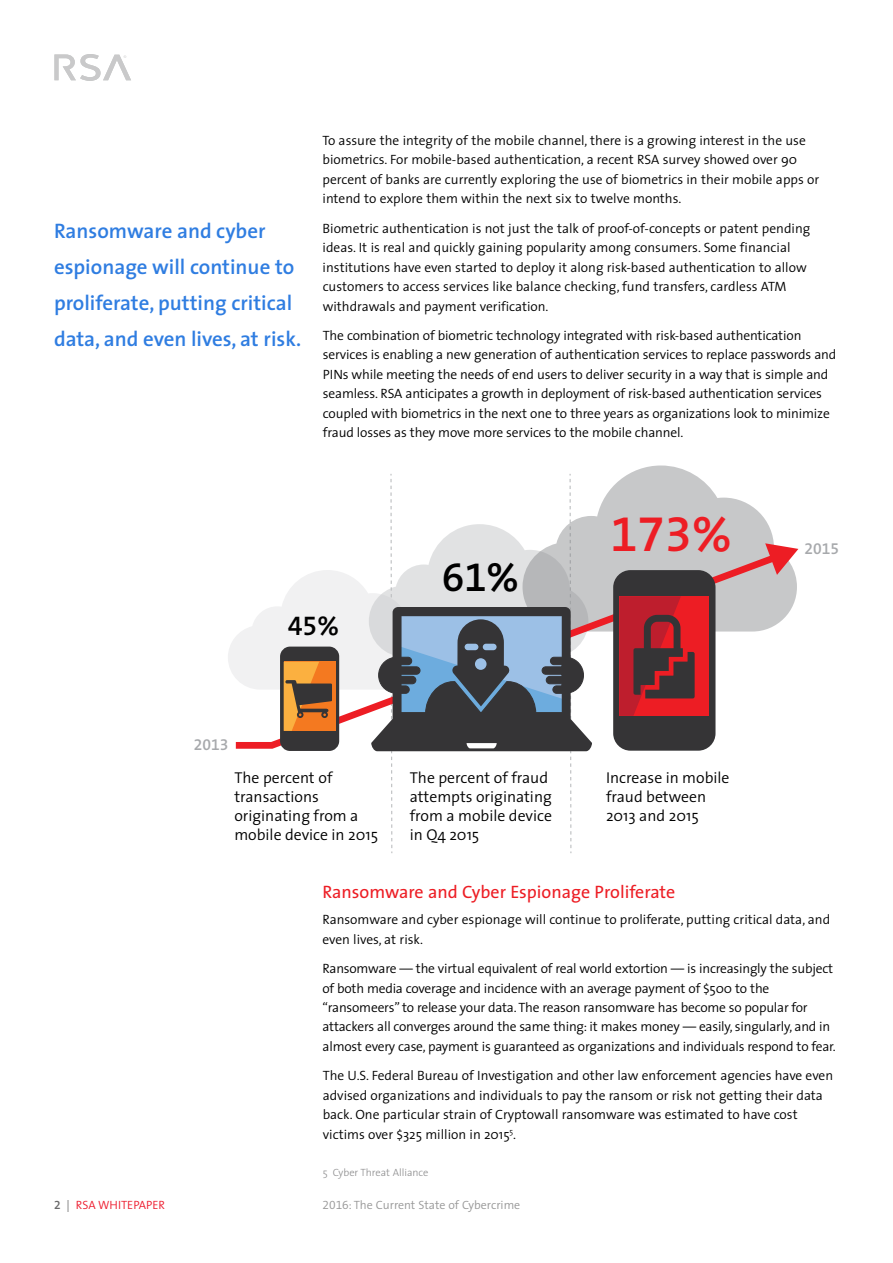
<style>
.page{position:relative;width:893px;height:1263px;background:#fff}
.page>*{position:absolute;margin:0;border:0;box-sizing:border-box;transform-origin:0 0}
.t1{font:49.5px "The Sans Semi Bold Expert";color:#ed1d24}
.t2{font:40.5px "The Sans Semi Bold Expert";color:#000}
.t3{font:27px "The Sans Semi Bold Expert";color:#000}
.t4{font:600 21px/36px "The Sans";color:#2f7de1}
.t5{font:18px "The Sans";color:#ed1d24}
.t6{font:300 15.75px/18.9px "The Sans";color:#000}
.t7{font:15.75px "The Sans Semi Bold Expert";color:#a7a9ac}
.t8{font:300 13.5px/19.5px "The Sans";letter-spacing:-.01em;color:#000}
.t9{font:300 12px "The Sans";color:#989898}
.t10{font:300 12px "The Sans";color:#ed1c2e}
.t11{font:300 10.5px "The Sans";color:#8b8b8c}
.s1{font-family:"The Sans Semi Bold Expert";font-weight:400;color:#69696a}
.s2{color:#69696a}
.s3{font-family:"The Sans Semi Light Expert";font-weight:400}
</style>
<div class="page">
<svg style="left:54px;top:54px;width:77px;height:27px"></svg>
<svg style="left:592px;top:465px;width:205px;height:153px;fill:#c7c8c9"></svg>
<svg style="left:592px;top:549px;width:192px;height:202px"></svg>
<svg style="left:765px;top:543px;width:33px;height:32px"></svg>
<svg style="left:228px;top:474px;width:364px;height:379px"></svg>
<div style="left:613px;top:570px;width:102px;height:181px;background:#353436;border-radius:17px"></div>
<div style="left:619px;top:596px;width:90px;height:120px;background:#ed1d24"></div>
<svg style="left:619px;top:596px;width:76px;height:120px"></svg>
<h3 class="t4" style="left:54px;top:212px;width:249px">Ransomware and cyber espionage will continue to proliferate, putting critical data, and even lives, at risk.</h3>
<p class="t8" style="left:322px;top:130px;width:498px">To assure the integrity of the mobile channel, there is a growing interest in the use biometrics. For mobile-based authentication, a recent RSA survey showed over 90 percent of banks are currently exploring the use of biometrics in their mobile apps or intend to explore them within the next six to twelve months.</p>
<p class="t8" style="left:323px;top:218px;width:489px">Biometric authentication is not just the talk of proof-of-concepts or patent pending ideas. It is real and quickly gaining popularity among consumers. Some financial institutions have even started to deploy it along risk-based authentication to allow customers to access services like balance checking, fund transfers, cardless ATM withdrawals and payment verification.</p>
<p class="t8" style="left:323px;top:325px;width:515px">The combination of biometric technology integrated with risk-based authentication services is enabling a new generation of authentication services to replace passwords and PINs while meeting the needs of end users to deliver security in a way that is simple and seamless. RSA anticipates a growth in deployment of risk-based authentication services coupled with biometrics in the next one to three years as organizations look to minimize fraud losses as they move more services to the mobile channel.</p>
<h2 class="t2" style="left:442px;top:543px;width:79px">61%</h2>
<h1 class="t1" style="left:610px;top:493px;width:123px">173%</h1>
<p class="t7" style="left:804px;top:535px;width:36px">2015</p>
<p class="t7" style="left:194px;top:732px;width:36px">2013</p>
<h3 class="t3" style="left:288px;top:603px;width:53px">45%</h3>
<p class="t6" style="left:234px;top:768px;width:145px">The percent of transactions originating from a mobile device in 2015</p>
<p class="t6" style="left:410px;top:767px;width:144px">The percent of fraud attempts originating from a mobile device in Q4 2015</p>
<p class="t6" style="left:606px;top:767px;width:125px">Increase in mobile fraud between<br>2013 and 2015</p>
<h3 class="t5" style="left:322px;top:877px;width:355px">Ransomware and Cyber Espionage Proliferate</h3>
<p class="t8" style="left:322px;top:909px;width:509px">Ransomware and cyber espionage will continue to proliferate, putting critical data, and even lives, at risk.</p>
<p class="t8" style="left:322px;top:958px;width:515px">Ransomware — the virtual equivalent of real world extortion — is increasingly the subject of both media coverage and incidence with an average payment of $500 to the “ransomeers” to release your data.The reason ransomware has become so popular for attackers all converges around the same thing: it makes money — easily, singularly, and in almost every case, payment is guaranteed as organizations and individuals respond to fear.</p>
<p class="t8" style="left:323px;top:1065px;width:512px">The U.S. Federal Bureau of Investigation and other law enforcement agencies have even advised organizations and individuals to pay the ransom or risk not getting their data back. One particular strain of Cryptowall ransomware was estimated to have cost victims over $325 million in 2015<sup>5</sup>.</p>
<p class="t11" style="left:323px;top:1163px;width:107px">5 Cyber Threat Alliance</p>
<p class="t10" style="left:54px;top:1195px;width:112px"><span class="s1">2</span> <span class="s2">|</span> RSA WHITEPAPER</p>
<p class="t9" style="left:322px;top:1195px;width:199px"><span class="s3">2016</span>: The Current State of Cybercrime</p>
</div>
